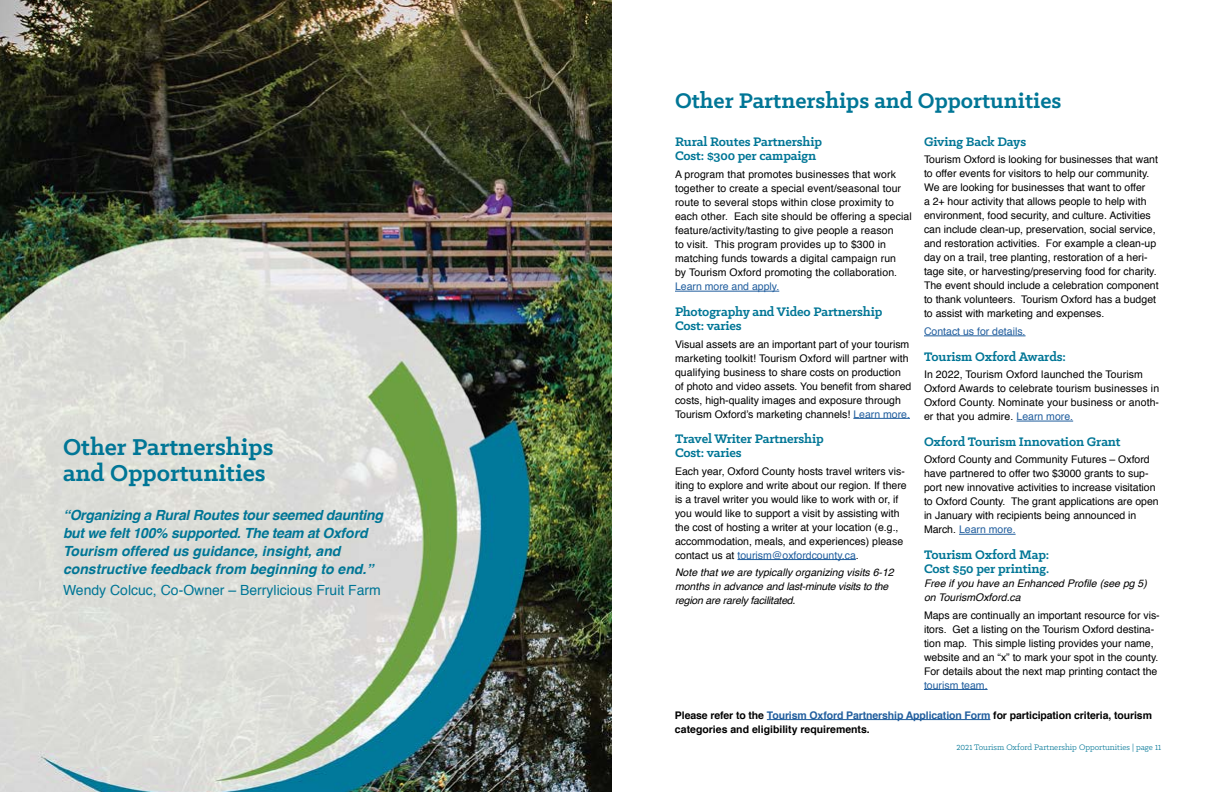
<style>
.page{position:relative;width:1224px;height:792px;background:#fff}
.page>*{position:absolute;margin:0;border:0;box-sizing:border-box;transform-origin:0 0}
.t1{font:700 26px/26px "Klinic Slab";color:#007696}
.t2{font:700 24px "Klinic Slab";color:#007696}
.t3{font:700 14px/14px "Klinic Slab";letter-spacing:-.01em;color:#007696}
.t4{font:italic 700 14px/18px "Helvetica";color:#007696}
.t5{font:14px "Helvetica";color:#007696}
.t6{font:10.5px/14px "Helvetica";color:#000}
.t7{font:italic 10.5px/14px "Helvetica";color:#000}
.t8{font:700 10.5px/14px "Helvetica";letter-spacing:-.01em;color:#000}
.t9{font:10.5px "Helvetica";color:#215e9e}
.t10{font:9px "Klinic Slab";color:#007696}
.s1{color:#215e9e}
.s2{font-size:10.8px}
</style>
<div class="page">
<img style="left:0;top:0;width:612px;height:792px">
<hr style="left:675px;top:291px;width:104px;height:1px;background:#215e9e">
<hr style="left:853px;top:418px;width:57px;height:1px;background:#215e9e">
<hr style="left:737px;top:559px;width:119px;height:1px;background:#215e9e">
<hr style="left:924px;top:336px;width:102px;height:1px;background:#215e9e">
<hr style="left:1017px;top:421px;width:56px;height:1px;background:#215e9e">
<hr style="left:959px;top:534px;width:57px;height:1px;background:#215e9e">
<hr style="left:924px;top:689px;width:64px;height:1px;background:#215e9e">
<hr style="left:767px;top:719px;width:223px;height:1px;background:#215e9e">
<h1 class="t1" style="left:63px;top:433px;width:212px">Other Partnerships and Opportunities</h1>
<p class="t4" style="left:63px;top:506px;width:322px">“Organizing a Rural Routes tour seemed daunting but we felt 100% supported. The team at Oxford Tourism offered us guidance, insight, and constructive feedback from beginning to end.”</p>
<p class="t5" style="left:63px;top:580px;width:319px">Wendy Colcuc, Co-Owner – Berrylicious Fruit Farm</p>
<h1 class="t2" style="left:675px;top:85px;width:388px">Other Partnerships and Opportunities</h1>
<p class="t3" style="left:675px;top:134px;width:149px">Rural Routes Partnership<br>Cost: $300 per campaign</p>
<p class="t6" style="left:675px;top:168px;width:238px">A program that promotes businesses that work together to create a special event/seasonal tour route to several stops within close proximity to each other. Each site should be offering a special feature/activity/tasting to give people a reason<br>to visit. This program provides up to $300 in matching funds towards a digital campaign run<br>by Tourism Oxford promoting the collaboration.</p>
<p class="t9" style="left:675px;top:279px;width:106px">Learn more and apply.</p>
<p class="t3" style="left:675px;top:304px;width:209px">Photography and Video Partnership<br>Cost: varies</p>
<p class="t6" style="left:675px;top:337px;width:236px;text-align:justify">Visual assets are an important part of your tourism marketing toolkit! Tourism Oxford will partner with qualifying business to share costs on production</p>
<p class="t6" style="left:675px;top:379px;width:238px">of photo and video assets. You benefit from shared</p>
<p class="t6" style="left:675px;top:393px;width:236px">costs, high-quality images and exposure through<br>Tourism Oxford’s marketing channels! <span class="s1">Learn more.</span></p>
<p class="t3" style="left:675px;top:431px;width:150px">Travel Writer Partnership<br>Cost: varies</p>
<p class="t6" style="left:675px;top:464px;width:233px">Each year, Oxford County hosts travel writers vis&shy;iting to explore and write about our region. If there is a travel writer you would like to work with or, if you would like to support a visit by assisting with the cost of hosting a writer at your location (e.g., accommodation, meals, and experiences) please contact us at <span class="s1">tourism@oxfordcounty.ca</span>.</p>
<p class="t7" style="left:675px;top:566px;width:220px">Note that we are typically organizing visits 6-12 months in advance and last-minute visits to the region are rarely facilitated.</p>
<p class="t3" style="left:924px;top:134px;width:104px">Giving Back Days</p>
<p class="t6" style="left:924px;top:153px;width:236px">Tourism Oxford is looking for businesses that want to offer events for visitors to help our community.<br>We are looking for businesses that want to offer<br>a 2+ hour activity that allows people to help with environment, food security, and culture. Activities can include clean-up, preservation, social service, and restoration activities. For example a clean-up day on a trail, tree planting, restoration of a heri&shy;tage site, or harvesting/preserving food for charity.<br>The event should include a celebration component to thank volunteers. Tourism Oxford has a budget to assist with marketing and expenses.</p>
<p class="t9" style="left:924px;top:323px;width:103px">Contact us for details.</p>
<p class="t3" style="left:924px;top:349px;width:143px">Tourism Oxford Awards:</p>
<p class="t6" style="left:924px;top:368px;width:237px">In 2022, Tourism Oxford launched the Tourism Oxford Awards to celebrate tourism businesses in Oxford County. Nominate your business or anoth&shy;er that you admire. <span class="s1">Learn more.</span></p>
<p class="t3" style="left:924px;top:434px;width:198px">Oxford Tourism Innovation Grant</p>
<p class="t6" style="left:924px;top:453px;width:236px">Oxford County and Community Futures – Oxford have partnered to offer two $3000 grants to sup&shy;port new innovative activities to increase visitation to Oxford County. The grant applications are open in January with recipients being announced in March. <span class="s1">Learn more.</span></p>
<p class="t3" style="left:924px;top:547px;width:127px">Tourism Oxford Map:<br>Cost $50 per printing.</p>
<p class="t7" style="left:924px;top:577px;width:224px">Free if you have an Enhanced Profile (see pg 5)</p>
<p class="t7" style="left:924px;top:591px;width:98px">on TourismOxford.ca</p>
<p class="t6" style="left:924px;top:608px;width:237px">Maps are continually an important resource for vis&shy;itors. Get a listing on the Tourism Oxford destina&shy;tion map. This simple listing provides your name, website and an “x” to mark your spot in the county.<br>For details about the next map printing contact the</p>
<p class="t9" style="left:924px;top:677px;width:65px">tourism team.</p>
<p class="t8" style="left:675px;top:708px;width:479px">Please refer to the <span class="s1">Tourism Oxford Partnership Application Form</span> for participation criteria, tourism categories and eligibility requirements.</p>
<p class="t10" style="left:956px;top:741px;width:206px"><span class="s2">2021</span> Tourism Oxford Partnership Opportunities | page <span class="s2">11</span></p>
</div>
